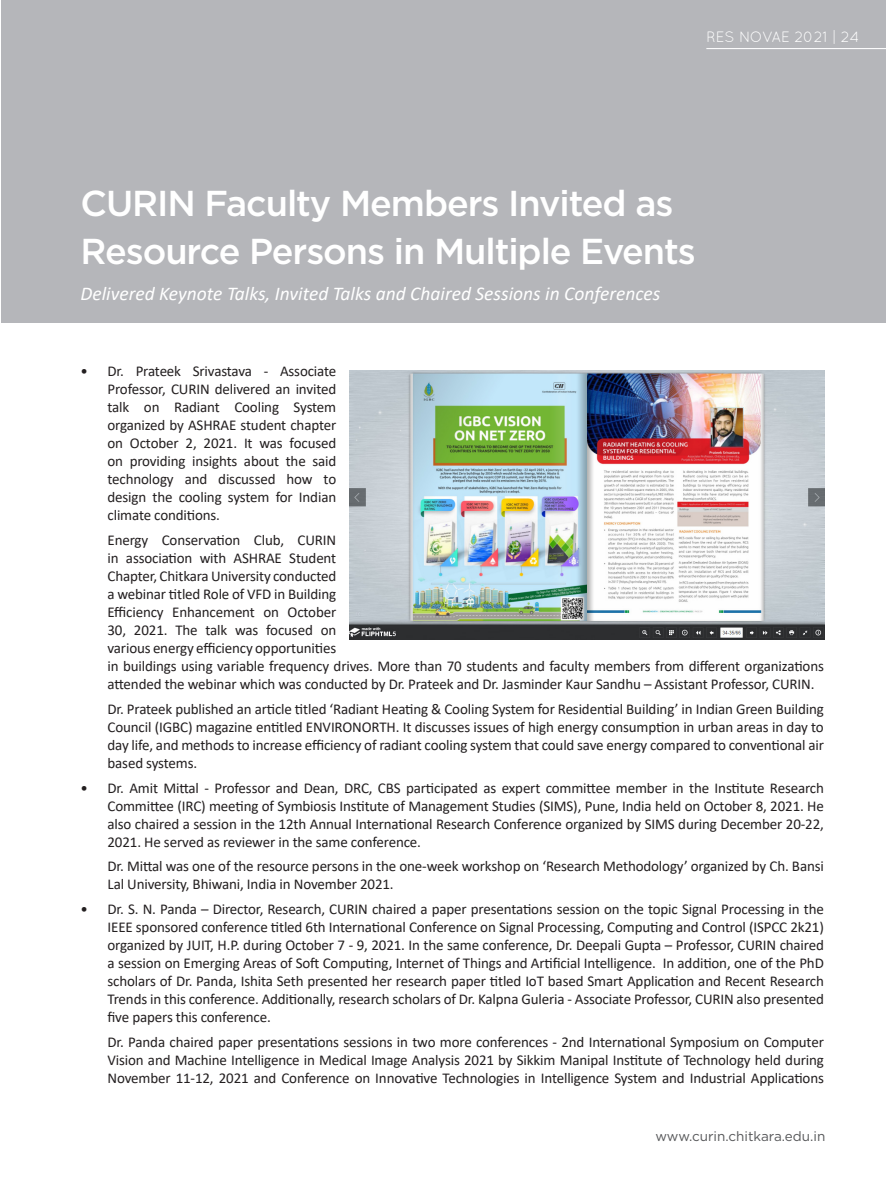
<style>
.page{position:relative;width:886px;height:1188px;background:#fff}
.page>*{position:absolute;margin:0;border:0;box-sizing:border-box;transform-origin:0 0}
.Paragraph{font:500 36px/48px "Gotham";letter-spacing:-.03em;color:#fff}
.Paragraph-2{font:italic 19.5px "Calibri";color:#fff}
.Paragraph-3{font:15px/18px "Calibri";letter-spacing:-.01em;color:#231f20;text-align:justify}
.Paragraph-4{font:15px "Quicksand";letter-spacing:-.005em;color:#fff}
.Paragraph-5{font:13.5px "Gotham";color:#57585a}
</style>
<div class="page">
<div style="left:1px;top:0;width:884px;height:323px;background:#b2b3b7"></div>
<hr style="left:706px;top:48px;width:180px;height:1px;background:#fff">
<img style="left:350px;top:370px;width:474px;height:269px">
<p class="Paragraph-4" style="left:706px;top:28px;width:154px">RES NOVAE 2021 | 24</p>
<p class="Paragraph" style="left:80px;top:179px;width:617px">CURIN Faculty Members Invited as<br>Resource Persons in Multiple Events</p>
<p class="Paragraph-2" style="left:80px;top:280px;width:581px">Delivered Keynote Talks, Invited Talks and Chaired Sessions in Conferences</p>
<p class="Paragraph-3" style="left:107px;top:362px;width:230px;text-indent:-27px">• Dr. Prateek Srivastava - Associate Professor, CURIN delivered an invited talk on Radiant Cooling System organized by ASHRAE student chapter on October 2, 2021. It was focused on providing insights about the said technology and discussed how to design the cooling system for Indian climate conditions.</p>
<p class="Paragraph-3" style="left:107px;top:531px;width:718px;text-align:left">Energy Conservation Club, CURIN<br>in association with ASHRAE Student<br>Chapter, Chitkara University conducted<br>a webinar titled Role of VFD in Building<br>Efficiency Enhancement on October<br>30, 2021. The talk was focused on<br>various energy efficiency opportunities<br>in buildings using variable frequency drives. More than 70 students and faculty members from different organizations attended the webinar which was conducted by Dr. Prateek and Dr. Jasminder Kaur Sandhu – Assistant Professor, CURIN.</p>
<p class="Paragraph-3" style="left:107px;top:699px;width:718px">Dr. Prateek published an article titled ‘Radiant Heating &amp; Cooling System for Residential Building’ in Indian Green Building Council (IGBC) magazine entitled ENVIRONORTH. It discusses issues of high energy consumption in urban areas in day to day life, and methods to increase efficiency of radiant cooling system that could save energy compared to conventional air based systems.</p>
<p class="Paragraph-3" style="left:107px;top:778px;width:718px;text-indent:-27px">• Dr. Amit Mittal - Professor and Dean, DRC, CBS participated as expert committee member in the Institute Research Committee (IRC) meeting of Symbiosis Institute of Management Studies (SIMS), Pune, India held on October 8, 2021. He also chaired a session in the 12th Annual International Research Conference organized by SIMS during December 20-22, 2021. He served as reviewer in the same conference.</p>
<p class="Paragraph-3" style="left:107px;top:857px;width:718px">Dr. Mittal was one of the resource persons in the one-week workshop on ‘Research Methodology’ organized by Ch. Bansi<br>Lal University, Bhiwani, India in November 2021.</p>
<p class="Paragraph-3" style="left:107px;top:900px;width:718px;text-indent:-27px">• Dr. S. N. Panda – Director, Research, CURIN chaired a paper presentations session on the topic Signal Processing in the IEEE sponsored conference titled 6th International Conference on Signal Processing, Computing and Control (ISPCC 2k21) organized by JUIT, H.P. during October 7 - 9, 2021. In the same conference, Dr. Deepali Gupta – Professor, CURIN chaired a session on Emerging Areas of Soft Computing, Internet of Things and Artificial Intelligence. In addition, one of the PhD scholars of Dr. Panda, Ishita Seth presented her research paper titled IoT based Smart Application and Recent Research Trends in this conference. Additionally, research scholars of Dr. Kalpna Guleria - Associate Professor, CURIN also presented five papers this conference.</p>
<p class="Paragraph-3" style="left:107px;top:1032px;width:718px">Dr. Panda chaired paper presentations sessions in two more conferences - 2nd International Symposium on Computer Vision and Machine Intelligence in Medical Image Analysis 2021 by Sikkim Manipal Institute of Technology held during November 11-12, 2021 and Conference on Innovative Technologies in Intelligence System and Industrial Applications</p>
<p class="Paragraph-5" style="left:655px;top:1128px;width:171px">www.curin.chitkara.edu.in</p>
</div>
